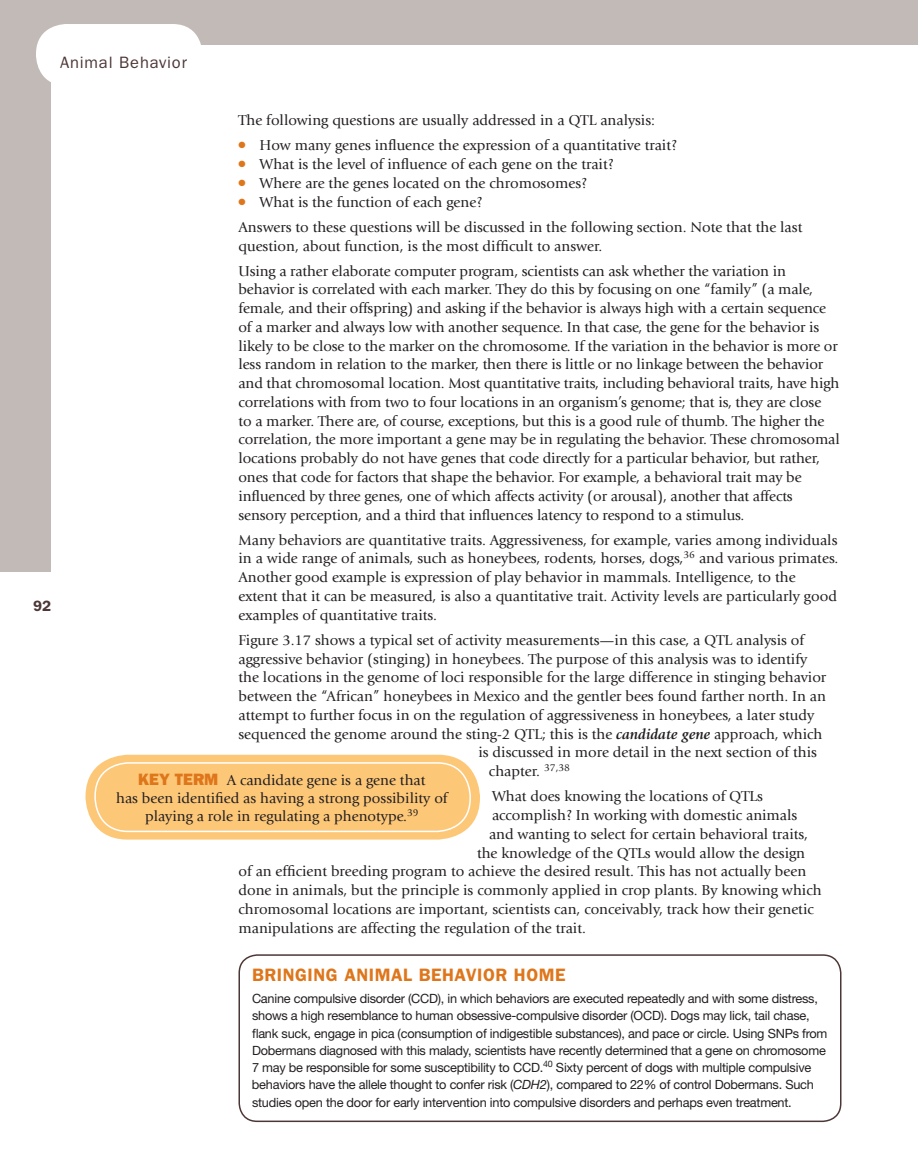
<style>
.page{position:relative;width:918px;height:1175px;background:#fff}
.page>*{position:absolute;margin:0;border:0;box-sizing:border-box;transform-origin:0 0}
.t1{font:600 18px "Franklin Gothic";letter-spacing:.03em;color:#de761b}
.t2{font:16.5px "Franklin Gothic";letter-spacing:.05em;color:#4d3636}
.t3{font:15px/18.8px "Giovanni";color:#231f20}
.t4{font:600 15px "Franklin Gothic";color:#4d3636}
.t5{font:12.75px/17.2px "Helvetica Neue";letter-spacing:-.02em;color:#231f20}
.s1{color:#de761b}
.s2{font-weight:700;font-style:italic}
.s3{font-family:"Franklin Gothic";font-weight:800;font-size:16.5px;color:#de761b}
.s4{font-style:italic}
</style>
<div class="page">
<div style="left:0;top:0;width:918px;height:45px;background:#c2bab7"></div>
<div style="left:0;top:0;width:51px;height:572px;background:#c2bab7"></div>
<div style="left:36px;top:24px;width:166px;height:62px;background:#fff;border-radius:30px"></div>
<div style="left:86px;top:754px;width:394px;height:85px;background:#fdc778;border-radius:42px"></div>
<div style="left:94px;top:762px;width:377px;height:70px;border:2px solid #fff;border-radius:33px"></div>
<div style="left:238px;top:954px;width:604px;height:168px;border:2px solid #4d3636;border-radius:18px"></div>
<p class="t2" style="left:60px;top:57px;width:128px">Animal Behavior</p>
<p class="t4" style="left:33px;top:600px;width:19px">92</p>
<p class="t3" style="left:238px;top:112px;width:418px">The following questions are usually addressed in a QTL analysis:</p>
<p class="t3" style="left:238px;top:137px;width:440px"><span class="s1">●</span> How many genes influence the expression of a quantitative trait?</p>
<p class="t3" style="left:238px;top:156px;width:377px"><span class="s1">●</span> What is the level of influence of each gene on the trait?</p>
<p class="t3" style="left:238px;top:175px;width:350px"><span class="s1">●</span> Where are the genes located on the chromosomes?</p>
<p class="t3" style="left:238px;top:190px;width:565px;line-height:25.2px"><span class="s1">●</span> What is the function of each gene?<br>Answers to these questions will be discussed in the following section. Note that the last</p>
<p class="t3" style="left:238px;top:234px;width:549px;line-height:25.2px">question, about function, is the most difficult to answer.<br>Using a rather elaborate computer program, scientists can ask whether the variation in</p>
<p class="t3" style="left:238px;top:281px;width:603px">behavior is correlated with each marker. They do this by focusing on one “family” (a male, female, and their offspring) and asking if the behavior is always high with a certain sequence of a marker and always low with another sequence. In that case, the gene for the behavior is likely to be close to the marker on the chromosome. If the variation in the behavior is more or less random in relation to the marker, then there is little or no linkage between the behavior and that chromosomal location. Most quantitative traits, including behavioral traits, have high correlations with from two to four locations in an organism’s genome; that is, they are close<br>to a marker. There are, of course, exceptions, but this is a good rule of thumb. The higher the correlation, the more important a gene may be in regulating the behavior. These chromosomal locations probably do not have genes that code directly for a particular behavior, but rather, ones that code for factors that shape the behavior. For example, a behavioral trait may be influenced by three genes, one of which affects activity (or arousal), another that affects sensory perception, and a third that influences latency to respond to a stimulus.</p>
<p class="t3" style="left:238px;top:531px;width:601px">Many behaviors are quantitative traits. Aggressiveness, for example, varies among individuals in a wide range of animals, such as honeybees, rodents, horses, dogs, <sup>36</sup> and various primates.<br>Another good example is expression of play behavior in mammals. Intelligence, to the extent that it can be measured, is also a quantitative trait. Activity levels are particularly good examples of quantitative traits.</p>
<p class="t3" style="left:238px;top:632px;width:567px">Figure 3.17 shows a typical set of activity measurements—in this case, a QTL analysis of</p>
<p class="t3" style="left:238px;top:650px;width:570px">aggressive behavior (stinging) in honeybees. The purpose of this analysis was to identify</p>
<p class="t3" style="left:238px;top:669px;width:589px">the locations in the genome of loci responsible for the large difference in stinging behavior</p>
<p class="t3" style="left:238px;top:688px;width:589px">between the “African” honeybees in Mexico and the gentler bees found farther north. In an</p>
<p class="t3" style="left:238px;top:707px;width:577px">attempt to further focus in on the regulation of aggressiveness in honeybees, a later study</p>
<p class="t3" style="left:238px;top:725px;width:585px">sequenced the genome around the sting-2 QTL; this is the <span class="s2">candidate gene</span> approach, which</p>
<p class="t3" style="left:478px;top:744px;width:340px">is discussed in more detail in the next section of this</p>
<p class="t3" style="left:489px;top:763px;width:83px">chapter. <sup>37,38</sup></p>
<p class="t3" style="left:492px;top:788px;width:273px">What does knowing the locations of QTLs</p>
<p class="t3" style="left:492px;top:807px;width:307px">accomplish? In working with domestic animals</p>
<p class="t3" style="left:489px;top:825px;width:320px">and wanting to select for certain behavioral traits,</p>
<p class="t3" style="left:477px;top:844px;width:330px">the knowledge of the QTLs would allow the design</p>
<p class="t3" style="left:238px;top:863px;width:569px">of an efficient breeding program to achieve the desired result. This has not actually been</p>
<p class="t3" style="left:238px;top:882px;width:585px">done in animals, but the principle is commonly applied in crop plants. By knowing which</p>
<p class="t3" style="left:238px;top:900px;width:577px">chromosomal locations are important, scientists can, conceivably, track how their genetic</p>
<p class="t3" style="left:238px;top:919px;width:349px">manipulations are affecting the regulation of the trait.</p>
<p class="t3" style="left:116px;top:772px;width:333px;line-height:18px;text-align:center"><span class="s3">KEY TERM</span> A candidate gene is a gene that<br>has been identified as having a strong possibility of playing a role in regulating a phenotype.<sup>39</sup></p>
<p class="t1" style="left:252px;top:969px;width:315px">BRINGING ANIMAL BEHAVIOR HOME</p>
<p class="t5" style="left:252px;top:991px;width:577px">Canine compulsive disorder (CCD), in which behaviors are executed repeatedly and with some distress, shows a high resemblance to human obsessive-compulsive disorder (OCD). Dogs may lick, tail chase, flank suck, engage in pica (consumption of indigestible substances), and pace or circle. Using SNPs from Dobermans diagnosed with this malady, scientists have recently determined that a gene on chromosome 7 may be responsible for some susceptibility to CCD. <sup>40</sup> Sixty percent of dogs with multiple compulsive behaviors have the allele thought to confer risk ( <span class="s4">CDH2</span>), compared to 22% of control Dobermans. Such studies open the door for early intervention into compulsive disorders and perhaps even treatment.</p>
</div>
